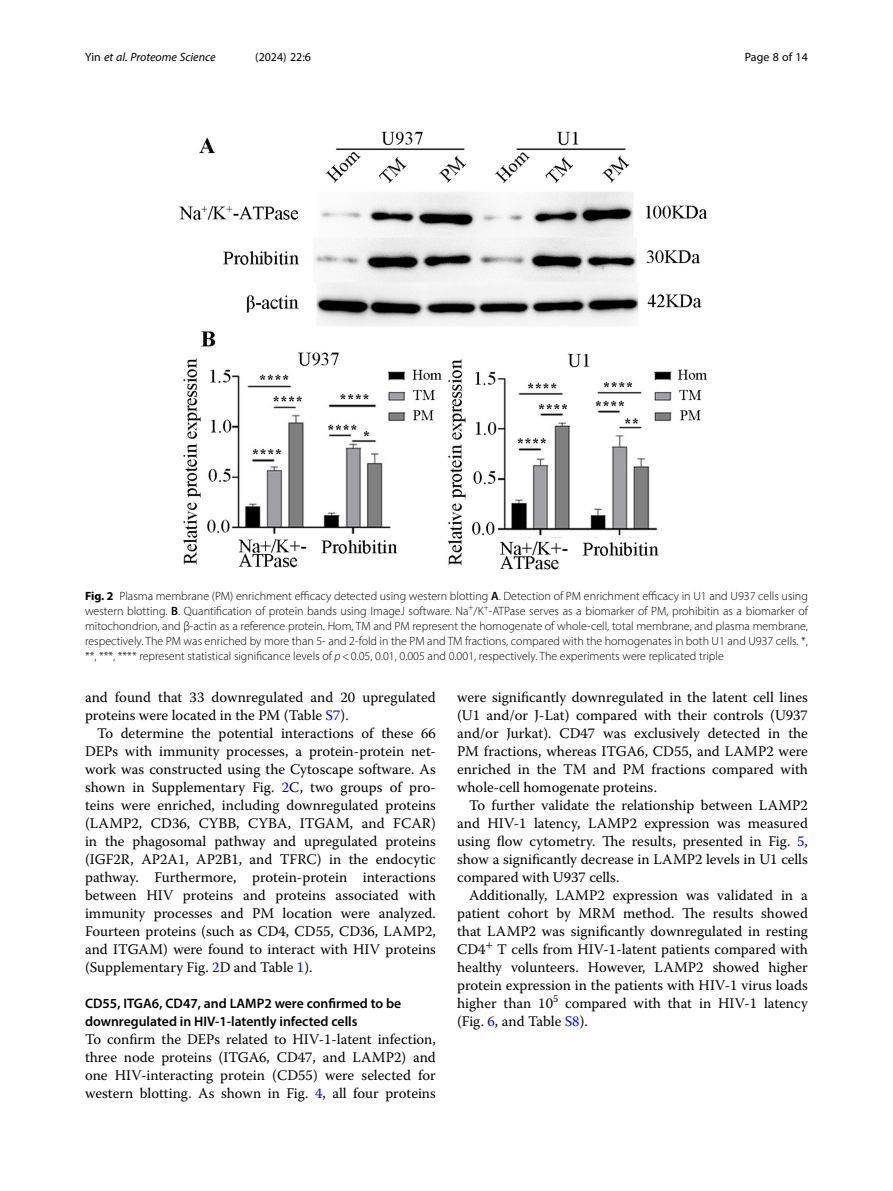
<style>
.page{position:relative;width:893px;height:1191px;background:#fff}
.page>*{position:absolute;margin:0;border:0;box-sizing:border-box;transform-origin:0 0}
.Body_Text_Indent{font:14.7px/18px "Warnock Pro";color:#000;text-align:justify}
.Body_Text{font:14.7px/18px "Warnock Pro";color:#000;text-align:justify}
.Head_2{font:600 13.8px/18px "Myriad Pro";color:#000}
.Figure_Caption{font:300 12px/15px "Myriad Pro";color:#000;text-align:justify}
.t1{font:italic 12px "Myriad Pro";color:#000}
.t2{font:12px "Myriad Pro";color:#000}
.s1{font-style:normal}
.s2{font-weight:700}
.s3{font-weight:600}
.s4{font-style:italic}
.s5{color:#00f}
</style>
<div class="page">
<img style="left:179px;top:131px;width:529px;height:439px">
<p class="t1" style="left:85px;top:50px;width:132px"><span class="s1">Yin</span> et al. Proteome Science</p>
<p class="t2" style="left:255px;top:50px;width:57px">(2024) 22:6</p>
<p class="t2" style="left:745px;top:50px;width:65px">Page 8 of 14</p>
<p class="Figure_Caption" style="left:85px;top:588px;width:724px"><span class="s2">Fig. 2</span> Plasma membrane (PM) enrichment efficacy detected using western blotting <span class="s3">A</span>. Detection of PM enrichment efficacy in U1 and U937 cells using western blotting. <span class="s3">B</span>. Quantification of protein bands using ImageJ software. Na<sup>+</sup>/K<sup>+</sup>-ATPase serves as a biomarker of PM, prohibitin as a biomarker of mitochondrion, and β-actin as a reference protein. Hom, TM and PM represent the homogenate of whole-cell, total membrane, and plasma membrane, respectively. The PM was enriched by more than 5- and 2-fold in the PM and TM fractions, compared with the homogenates in both U1 and U937 cells. *, **, ***, **** represent statistical significance levels of <span class="s4">p</span>&lt;0.05, 0.01, 0.005 and 0.001, respectively. The experiments were replicated triple</p>
<p class="Body_Text_Indent" style="left:85px;top:688px;width:352px">and found that 33 downregulated and 20 upregulated proteins were located in the PM (Table <span class="s5">S7</span>).</p>
<p class="Body_Text_Indent" style="left:85px;top:724px;width:352px;text-indent:12px">To determine the potential interactions of these 66<br>DEPs with immunity processes, a protein-protein net&shy;work was constructed using the Cytoscape software. As shown in Supplementary Fig. <span class="s5">2</span>C, two groups of pro&shy;teins were enriched, including downregulated proteins (LAMP2, CD36, CYBB, CYBA, ITGAM, and FCAR) in the phagosomal pathway and upregulated proteins (IGF2R, AP2A1, AP2B1, and TFRC) in the endocytic pathway. Furthermore, protein-protein interactions between HIV proteins and proteins associated with immunity processes and PM location were analyzed.<br>Fourteen proteins (such as CD4, CD55, CD36, LAMP2, and ITGAM) were found to interact with HIV proteins (Supplementary Fig. <span class="s5">2</span>D and Table <span class="s5">1</span>).</p>
<p class="Head_2" style="left:85px;top:994px;width:318px">CD55, ITGA6, CD47, and LAMP2 were confirmed to be downregulated in HIV-1-latently infected cells</p>
<p class="Body_Text" style="left:85px;top:1030px;width:352px">To confirm the DEPs related to HIV-1-latent infection, three node proteins (ITGA6, CD47, and LAMP2) and one HIV-interacting protein (CD55) were selected for western blotting. As shown in Fig. <span class="s5">4</span>, all four proteins</p>
<p class="Body_Text" style="left:457px;top:688px;width:352px">were significantly downregulated in the latent cell lines (U1 and/or J-Lat) compared with their controls (U937 and/or Jurkat). CD47 was exclusively detected in the PM fractions, whereas ITGA6, CD55, and LAMP2 were enriched in the TM and PM fractions compared with whole-cell homogenate proteins.</p>
<p class="Body_Text_Indent" style="left:457px;top:796px;width:352px;text-indent:12px">To further validate the relationship between LAMP2 and HIV-1 latency, LAMP2 expression was measured using flow cytometry. The results, presented in Fig. <span class="s5">5</span>, show a significantly decrease in LAMP2 levels in U1 cells compared with U937 cells.</p>
<p class="Body_Text_Indent" style="left:457px;top:886px;width:352px;text-indent:12px">Additionally, LAMP2 expression was validated in a patient cohort by MRM method. The results showed that LAMP2 was significantly downregulated in resting CD4<sup>+</sup> T cells from HIV-1-latent patients compared with healthy volunteers. However, LAMP2 showed higher protein expression in the patients with HIV-1 virus loads higher than 10<sup>5</sup> compared with that in HIV-1 latency (Fig. <span class="s5">6</span>, and Table <span class="s5">S8</span>).</p>
</div>
